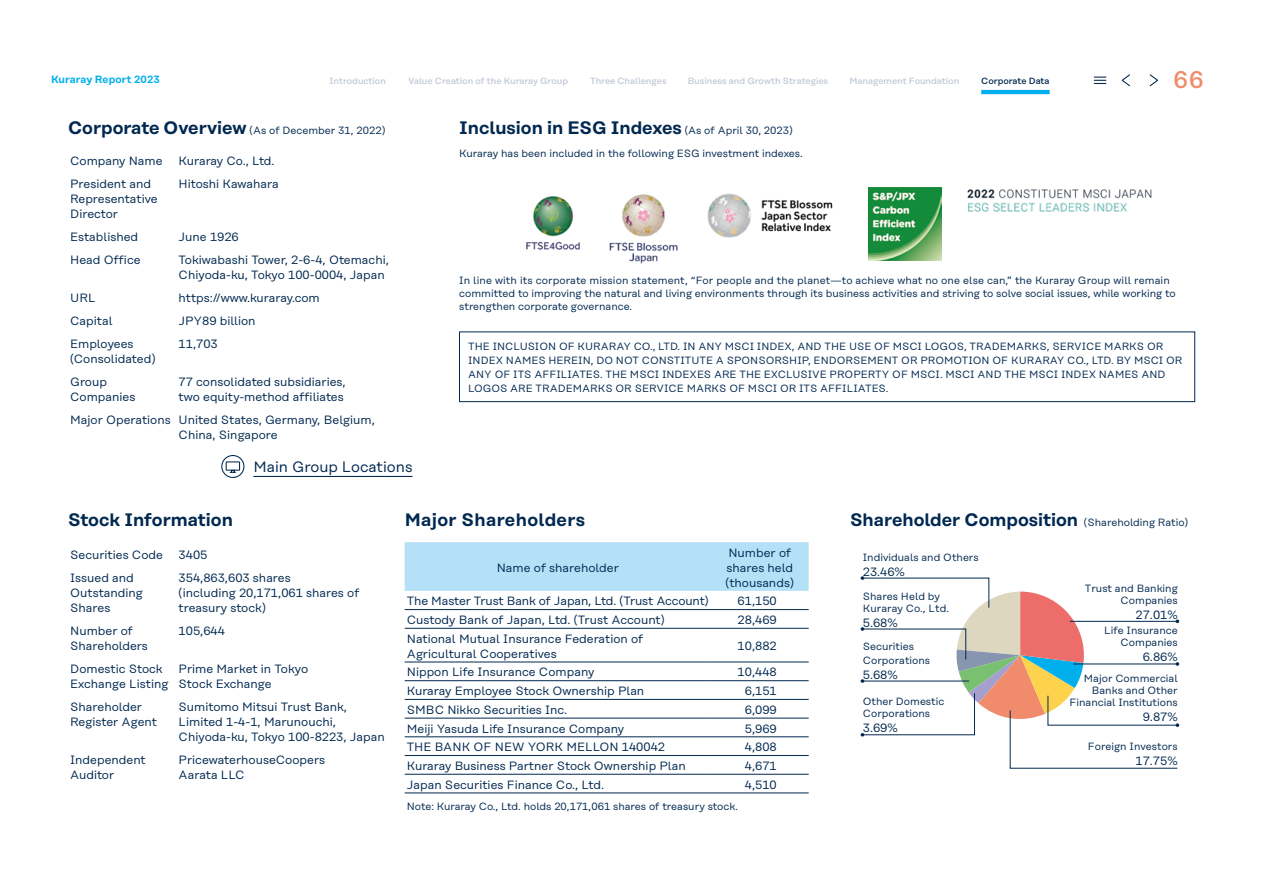
<style>
.page{position:relative;width:1263px;height:893px;background:#fff}
.page>*{position:absolute;margin:0;border:0;box-sizing:border-box;transform-origin:0 0}
.t1{font:500 24px "Rational Text";color:#f08b6c}
.t2{font:600 18px "Rational Text";color:#002850}
.t3{font:600 18px "Rational Text";letter-spacing:.02em;color:#002850}
.t4{font:15px "Rational Text";color:#002850}
.t5{font:12px/15px "Rational Text";color:#002850}
.t6{font:12px "Rational Text";letter-spacing:-.02em;color:#002850}
.t7{font:10.5px/12px "Rational Text";color:#002850}
.t8{font:600 10.5px "Rational Text";letter-spacing:.01em;color:#00afec}
.t9{font:500 9px "Rational Text";color:#c1c8d7}
.t10{font:500 9px "Rational Text";color:#002850}
.s1{font-weight:600;font-size:18px}
.s2{font-weight:400;font-size:10.5px}
</style>
<div class="page">
<svg style="left:861px;top:576px;width:318px;height:193px"></svg>
<div style="left:405px;top:542px;width:404px;height:49px;background:#b5e1f8"></div>
<hr style="left:405px;top:609px;width:306px;height:1px;background:#002850">
<hr style="left:711px;top:609px;width:98px;height:1px;background:#002850">
<hr style="left:405px;top:628px;width:306px;height:1px;background:#002850">
<hr style="left:711px;top:628px;width:98px;height:1px;background:#002850">
<hr style="left:405px;top:662px;width:306px;height:1px;background:#002850">
<hr style="left:711px;top:662px;width:98px;height:1px;background:#002850">
<hr style="left:405px;top:680px;width:306px;height:1px;background:#002850">
<hr style="left:711px;top:680px;width:98px;height:1px;background:#002850">
<hr style="left:405px;top:699px;width:306px;height:1px;background:#002850">
<hr style="left:711px;top:699px;width:98px;height:1px;background:#002850">
<hr style="left:405px;top:718px;width:306px;height:1px;background:#002850">
<hr style="left:711px;top:718px;width:98px;height:1px;background:#002850">
<hr style="left:405px;top:737px;width:306px;height:1px;background:#002850">
<hr style="left:711px;top:737px;width:98px;height:1px;background:#002850">
<hr style="left:405px;top:755px;width:306px;height:1px;background:#002850">
<hr style="left:711px;top:755px;width:98px;height:1px;background:#002850">
<hr style="left:405px;top:774px;width:306px;height:1px;background:#002850">
<hr style="left:711px;top:774px;width:98px;height:1px;background:#002850">
<hr style="left:405px;top:793px;width:306px;height:1px;background:#002850">
<hr style="left:711px;top:793px;width:98px;height:1px;background:#002850">
<div style="left:459px;top:332px;width:736px;height:70px;border:1px solid #002850"></div>
<img style="left:707px;top:193px;width:126px;height:45px">
<img style="left:526px;top:196px;width:54px;height:54px">
<img style="left:609px;top:194px;width:69px;height:70px">
<img style="left:967px;top:189px;width:185px;height:23px">
<img style="left:868px;top:187px;width:74px;height:74px">
<hr style="left:253px;top:476px;width:159px;height:1px;background:#002850">
<div style="left:221px;top:455px;width:23px;height:23px;border:1px solid #002850;border-radius:50%"></div>
<svg style="left:225px;top:461px;width:16px;height:13px"></svg>
<svg style="left:1121px;top:74px;width:9px;height:13px"></svg>
<svg style="left:1149px;top:74px;width:9px;height:13px"></svg>
<svg style="left:1094px;top:77px;width:12px;height:7px"></svg>
<hr style="left:981px;top:90px;width:69px;height:4px;background:#00afec">
<p class="t8" style="left:51px;top:73px;width:110px">Kuraray Report 2023</p>
<p class="t9" style="left:330px;top:75px;width:58px">Introduction</p>
<p class="t9" style="left:408px;top:75px;width:161px">Value Creation of the Kuraray Group</p>
<p class="t9" style="left:590px;top:75px;width:78px">Three Challenges</p>
<p class="t9" style="left:688px;top:75px;width:142px">Business and Growth Strategies</p>
<p class="t9" style="left:849px;top:75px;width:111px">Management Foundation</p>
<p class="t10" style="left:981px;top:75px;width:70px">Corporate Data</p>
<h1 class="t1" style="left:1173px;top:66px;width:31px">66</h1>
<p class="t7" style="left:68px;top:125px;width:319px"><span class="s1">Corporate Overview</span> (As of December 31, 2022)</p>
<p class="t5" style="left:70px;top:154px;width:94px">Company Name</p>
<p class="t6" style="left:179px;top:154px;width:98px">Kuraray Co., Ltd.</p>
<p class="t5" style="left:70px;top:177px;width:89px">President and<br>Representative<br>Director</p>
<p class="t5" style="left:179px;top:177px;width:102px">Hitoshi Kawahara</p>
<p class="t5" style="left:70px;top:230px;width:70px">Established</p>
<p class="t5" style="left:179px;top:230px;width:62px">June 1926</p>
<p class="t5" style="left:70px;top:253px;width:72px">Head Office</p>
<p class="t5" style="left:179px;top:253px;width:212px">Tokiwabashi Tower, 2-6-4, Otemachi,<br>Chiyoda-ku, Tokyo 100-0004, Japan</p>
<p class="t5" style="left:70px;top:291px;width:27px">URL</p>
<p class="t5" style="left:179px;top:291px;width:143px">https://www.kuraray.com</p>
<p class="t5" style="left:70px;top:313px;width:44px">Capital</p>
<p class="t5" style="left:179px;top:313px;width:79px">JPY89 billion</p>
<p class="t5" style="left:70px;top:336px;width:87px">Employees (Consolidated)</p>
<p class="t5" style="left:179px;top:336px;width:41px">11,703</p>
<p class="t5" style="left:70px;top:374px;width:67px">Group<br>Companies</p>
<p class="t5" style="left:179px;top:374px;width:169px">77 consolidated subsidiaries, two equity-method affiliates</p>
<p class="t5" style="left:179px;top:412px;width:198px;text-indent:-108px">Major Operations United States, Germany, Belgium,<br>China, Singapore</p>
<p class="t4" style="left:253px;top:458px;width:161px">Main Group Locations</p>
<h2 class="t2" style="left:459px;top:117px;width:335px">Inclusion in ESG Indexes <span class="s2">(As of April 30, 2023)</span></h2>
<p class="t7" style="left:459px;top:147px;width:345px">Kuraray has been included in the following ESG investment indexes.</p>
<p class="t7" style="left:459px;top:274px;width:718px;line-height:12.8px">In line with its corporate mission statement, “For people and the planet—to achieve what no one else can,” the Kuraray Group will remain committed to improving the natural and living environments through its business activities and striving to solve social issues, while working to strengthen corporate governance.</p>
<p class="t7" style="left:468px;top:339px;width:716px;line-height:14.2px">THE INCLUSION OF KURARAY CO., LTD. IN ANY MSCI INDEX, AND THE USE OF MSCI LOGOS, TRADEMARKS, SERVICE MARKS OR INDEX NAMES HEREIN, DO NOT CONSTITUTE A SPONSORSHIP, ENDORSEMENT OR PROMOTION OF KURARAY CO., LTD. BY MSCI OR ANY OF ITS AFFILIATES. THE MSCI INDEXES ARE THE EXCLUSIVE PROPERTY OF MSCI. MSCI AND THE MSCI INDEX NAMES AND LOGOS ARE TRADEMARKS OR SERVICE MARKS OF MSCI OR ITS AFFILIATES.</p>
<h2 class="t2" style="left:68px;top:509px;width:166px">Stock Information</h2>
<p class="t5" style="left:70px;top:547px;width:94px">Securities Code</p>
<p class="t5" style="left:179px;top:547px;width:30px">3405</p>
<p class="t5" style="left:70px;top:570px;width:74px">Issued and<br>Outstanding<br>Shares</p>
<p class="t5" style="left:179px;top:570px;width:182px">354,863,603 shares<br>(including 20,171,061 shares of treasury stock)</p>
<p class="t5" style="left:70px;top:623px;width:79px">Number of<br>Shareholders</p>
<p class="t5" style="left:179px;top:623px;width:48px">105,644</p>
<p class="t5" style="left:70px;top:661px;width:100px">Domestic Stock<br>Exchange Listing</p>
<p class="t5" style="left:179px;top:661px;width:131px">Prime Market in Tokyo<br>Stock Exchange</p>
<p class="t5" style="left:70px;top:699px;width:88px">Shareholder<br>Register Agent</p>
<p class="t5" style="left:179px;top:699px;width:208px">Sumitomo Mitsui Trust Bank,<br>Limited 1-4-1, Marunouchi,<br>Chiyoda-ku, Tokyo 100-8223, Japan</p>
<p class="t5" style="left:70px;top:752px;width:77px">Independent<br>Auditor</p>
<p class="t5" style="left:179px;top:752px;width:148px">PricewaterhouseCoopers<br>Aarata LLC</p>
<h2 class="t3" style="left:405px;top:509px;width:182px">Major Shareholders</h2>
<h2 class="t2" style="left:850px;top:509px;width:339px">Shareholder Composition <span class="s2">(Shareholding Ratio)</span></h2>
<p class="t5" style="left:725px;top:545px;width:70px">Number of shares held (thousands)</p>
<p class="t7" style="left:863px;top:551px;width:117px">Individuals and Others</p>
<p class="t5" style="left:497px;top:560px;width:124px">Name of shareholder</p>
<p class="t5" style="left:863px;top:564px;width:44px">23.46%</p>
<p class="t5" style="left:407px;top:594px;width:303px">The Master Trust Bank of Japan, Ltd. (Trust Account)</p>
<p class="t5" style="left:738px;top:594px;width:41px">61,150</p>
<p class="t5" style="left:407px;top:612px;width:259px">Custody Bank of Japan, Ltd. (Trust Account)</p>
<p class="t5" style="left:738px;top:612px;width:41px">28,469</p>
<p class="t5" style="left:407px;top:631px;width:238px">National Mutual Insurance Federation of<br>Agricultural Cooperatives</p>
<p class="t5" style="left:738px;top:638px;width:41px">10,882</p>
<p class="t5" style="left:407px;top:665px;width:189px">Nippon Life Insurance Company</p>
<p class="t5" style="left:738px;top:665px;width:41px">10,448</p>
<p class="t5" style="left:407px;top:683px;width:239px">Kuraray Employee Stock Ownership Plan</p>
<p class="t5" style="left:745px;top:683px;width:33px">6,151</p>
<p class="t5" style="left:407px;top:702px;width:162px">SMBC Nikko Securities Inc.</p>
<p class="t5" style="left:745px;top:702px;width:33px">6,099</p>
<p class="t5" style="left:407px;top:721px;width:219px">Meiji Yasuda Life Insurance Company</p>
<p class="t5" style="left:745px;top:721px;width:33px">5,969</p>
<p class="t5" style="left:407px;top:740px;width:260px">THE BANK OF NEW YORK MELLON 140042</p>
<p class="t5" style="left:745px;top:740px;width:33px">4,808</p>
<p class="t5" style="left:407px;top:758px;width:280px">Kuraray Business Partner Stock Ownership Plan</p>
<p class="t5" style="left:745px;top:758px;width:33px">4,671</p>
<p class="t5" style="left:407px;top:777px;width:199px">Japan Securities Finance Co., Ltd.</p>
<p class="t5" style="left:745px;top:777px;width:33px">4,510</p>
<p class="t7" style="left:407px;top:801px;width:333px">Note: Kuraray Co., Ltd. holds 20,171,061 shares of treasury stock.</p>
<p class="t7" style="left:863px;top:590px;width:88px">Shares Held by<br>Kuraray Co., Ltd.</p>
<p class="t5" style="left:863px;top:615px;width:36px">5.68%</p>
<p class="t7" style="left:863px;top:640px;width:69px;line-height:13.5px">Securities<br>Corporations</p>
<p class="t5" style="left:863px;top:667px;width:36px">5.68%</p>
<p class="t7" style="left:863px;top:696px;width:83px">Other Domestic<br>Corporations</p>
<p class="t5" style="left:863px;top:721px;width:36px">3.69%</p>
<p class="t7" style="left:1085px;top:582px;width:94px;text-align:right">Trust and Banking<br>Companies</p>
<p class="t5" style="left:1135px;top:607px;width:44px">27.01%</p>
<p class="t7" style="left:1104px;top:625px;width:75px;text-align:right">Life Insurance<br>Companies</p>
<p class="t5" style="left:1143px;top:650px;width:36px">6.86%</p>
<p class="t7" style="left:1069px;top:673px;width:110px;text-align:right">Major Commercial<br>Banks and Other<br>Financial Institutions</p>
<p class="t5" style="left:1143px;top:710px;width:36px">9.87%</p>
<p class="t7" style="left:1088px;top:741px;width:91px">Foreign Investors</p>
<p class="t5" style="left:1135px;top:754px;width:44px">17.75%</p>
</div>
